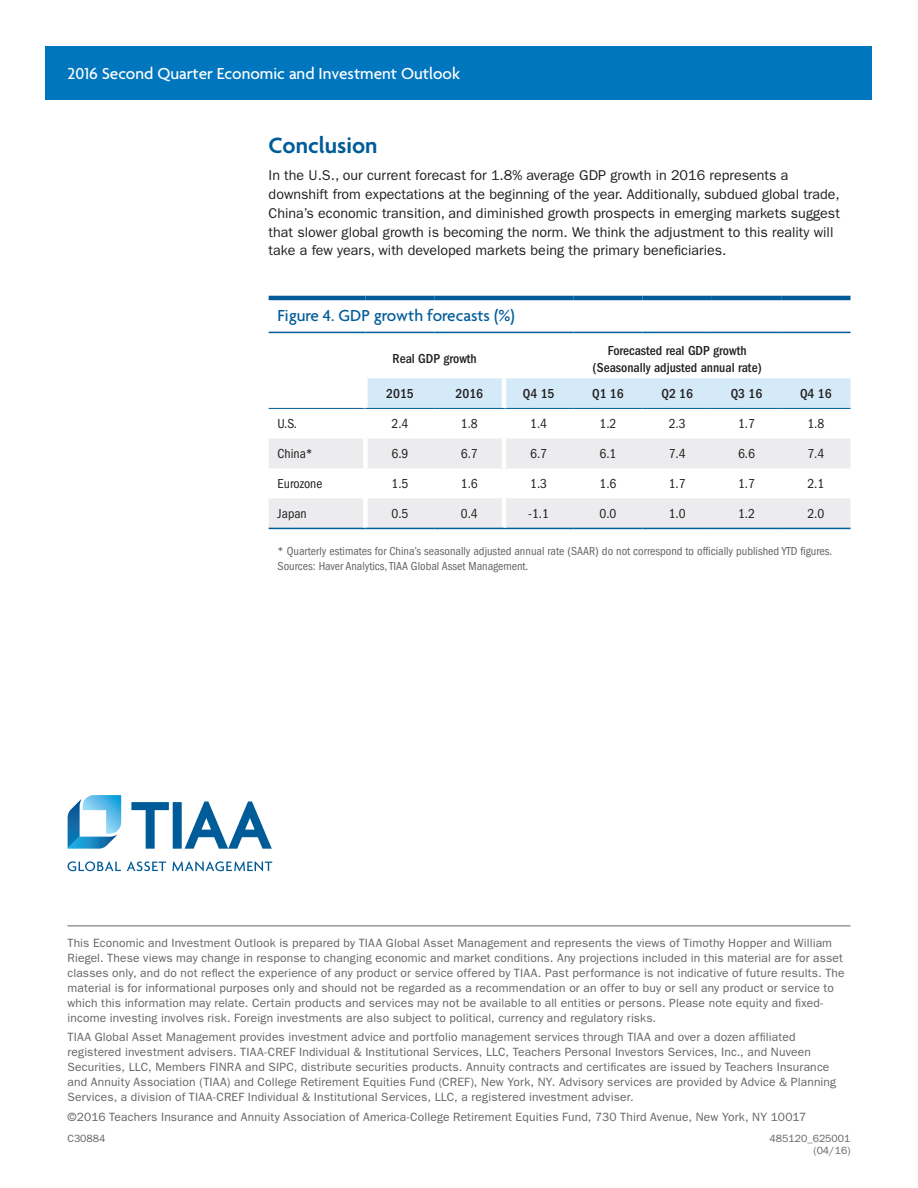
<style>
.page{position:relative;width:918px;height:1188px;background:#fff}
.page>*{position:absolute;margin:0;border:0;box-sizing:border-box;transform-origin:0 0}
._1D_Title_6pts_after{font:600 24px "Agenda";color:#005c98}
.t1{font:500 17.25px "Agenda";color:#fff}
._12A_Table_Header_Po{font:500 17.25px "Agenda";color:#005c98}
._5A_Body_Text_Space{font:14.25px/18.8px "ITC Franklin Gothic Std";color:#231f20}
._7B_Table_Subhead_8{font:500 condensed 13.5px/16.5px "ITC Franklin Gothic Std";color:#231f20;text-align:center}
._7C_Table_Body__FCon{font:condensed 13.5px "ITC Franklin Gothic Std";color:#231f20}
._7B_Table_Subhead_8-2{font:condensed 13.5px "ITC Franklin Gothic Std";color:#231f20}
.t2{font:12px/15px "ITC Franklin Gothic Std";letter-spacing:.015em;color:#636366}
._12E_Table_Footnote{font:condensed 12px/15px "ITC Franklin Gothic Std";color:#636366}
.t3{font:10.5px/12px "ITC Franklin Gothic Std";color:#636366;text-align:right}
</style>
<div class="page">
<hr style="left:68px;top:926px;width:782px;height:1px;background:#636366">
<svg style="left:67px;top:795px;width:205px;height:76px"></svg>
<div style="left:46px;top:46px;width:826px;height:54px;background:#0076be"></div>
<svg style="left:368px;top:378px;width:482px;height:30px;background:#d4e9f7"></svg>
<svg style="left:269px;top:438px;width:581px;height:90px;fill:#ececee"></svg>
<hr style="left:269px;top:408px;width:96px;height:1px;background:#005c98">
<hr style="left:504px;top:408px;width:69px;height:1px;background:#005c98">
<hr style="left:643px;top:408px;width:69px;height:1px;background:#005c98">
<hr style="left:712px;top:408px;width:69px;height:1px;background:#005c98">
<hr style="left:781px;top:408px;width:69px;height:1px;background:#005c98">
<hr style="left:269px;top:528px;width:96px;height:1px;background:#005c98">
<hr style="left:504px;top:528px;width:69px;height:1px;background:#005c98">
<hr style="left:643px;top:528px;width:69px;height:1px;background:#005c98">
<hr style="left:712px;top:528px;width:69px;height:1px;background:#005c98">
<hr style="left:781px;top:528px;width:69px;height:1px;background:#005c98">
<hr style="left:269px;top:296px;width:96px;height:4px;background:#005c98">
<hr style="left:365px;top:296px;width:70px;height:4px;background:#005c98">
<hr style="left:435px;top:296px;width:69px;height:4px;background:#005c98">
<hr style="left:504px;top:296px;width:69px;height:4px;background:#005c98">
<hr style="left:573px;top:296px;width:70px;height:4px;background:#005c98">
<hr style="left:643px;top:296px;width:69px;height:4px;background:#005c98">
<hr style="left:712px;top:296px;width:69px;height:4px;background:#005c98">
<hr style="left:781px;top:296px;width:69px;height:4px;background:#005c98">
<hr style="left:502px;top:378px;width:4px;height:30px;background:#fff">
<div style="left:363px;top:498px;width:5px;height:30px;background:#fff"></div>
<hr style="left:502px;top:498px;width:4px;height:30px;background:#fff">
<hr style="left:365px;top:408px;width:70px;height:1px;background:#005c98">
<hr style="left:435px;top:408px;width:69px;height:1px;background:#005c98">
<hr style="left:365px;top:528px;width:70px;height:1px;background:#005c98">
<hr style="left:435px;top:528px;width:69px;height:1px;background:#005c98">
<hr style="left:573px;top:408px;width:70px;height:1px;background:#005c98">
<hr style="left:573px;top:528px;width:70px;height:1px;background:#005c98">
<div style="left:363px;top:438px;width:5px;height:30px;background:#fff"></div>
<hr style="left:502px;top:438px;width:4px;height:30px;background:#fff">
<div style="left:363px;top:468px;width:5px;height:30px;background:#fff"></div>
<hr style="left:502px;top:468px;width:4px;height:30px;background:#fff">
<hr style="left:504px;top:332px;width:69px;height:1px;background:#005c98">
<hr style="left:573px;top:332px;width:70px;height:1px;background:#005c98">
<hr style="left:643px;top:332px;width:69px;height:1px;background:#005c98">
<hr style="left:712px;top:332px;width:69px;height:1px;background:#005c98">
<hr style="left:781px;top:332px;width:69px;height:1px;background:#005c98">
<hr style="left:269px;top:332px;width:96px;height:1px;background:#005c98">
<hr style="left:365px;top:332px;width:70px;height:1px;background:#005c98">
<hr style="left:435px;top:332px;width:69px;height:1px;background:#005c98">
<h2 class="t1" style="left:68px;top:64px;width:394px">2016 Second Quarter Economic and Investment Outlook</h2>
<p class="_1D_Title_6pts_after" style="left:269px;top:132px;width:110px">Conclusion</p>
<p class="_5A_Body_Text_Space" style="left:269px;top:166px;width:573px">In the U.S., our current forecast for 1.8% average GDP growth in 2016 represents a downshift from expectations at the beginning of the year. Additionally, subdued global trade, China’s economic transition, and diminished growth prospects in emerging markets suggest that slower global growth is becoming the norm. We think the adjustment to this reality will take a few years, with developed markets being the primary beneficiaries.</p>
<p class="_12A_Table_Header_Po" style="left:278px;top:306px;width:238px">Figure 4. GDP growth forecasts (%)</p>
<p class="_7B_Table_Subhead_8" style="left:393px;top:351px;width:86px">Real GDP growth</p>
<p class="_7B_Table_Subhead_8" style="left:592px;top:343px;width:171px">Forecasted real GDP growth (Seasonally adjusted annual rate)</p>
<p class="_7B_Table_Subhead_8" style="left:386px;top:385px;width:29px">2015</p>
<p class="_7B_Table_Subhead_8" style="left:456px;top:385px;width:29px">2016</p>
<p class="_7B_Table_Subhead_8" style="left:523px;top:385px;width:33px">Q4 15</p>
<p class="_7B_Table_Subhead_8" style="left:592px;top:385px;width:33px">Q1 16</p>
<p class="_7B_Table_Subhead_8" style="left:661px;top:385px;width:33px">Q2 16</p>
<p class="_7B_Table_Subhead_8" style="left:731px;top:385px;width:33px">Q3 16</p>
<p class="_7B_Table_Subhead_8" style="left:800px;top:385px;width:33px">Q4 16</p>
<p class="_7C_Table_Body__FCon" style="left:278px;top:416px;width:21px">U.S.</p>
<p class="_7C_Table_Body__FCon" style="left:392px;top:416px;width:19px">2.4</p>
<p class="_7C_Table_Body__FCon" style="left:461px;top:416px;width:19px">1.8</p>
<p class="_7C_Table_Body__FCon" style="left:530px;top:416px;width:19px">1.4</p>
<p class="_7C_Table_Body__FCon" style="left:599px;top:416px;width:19px">1.2</p>
<p class="_7C_Table_Body__FCon" style="left:669px;top:416px;width:19px">2.3</p>
<p class="_7C_Table_Body__FCon" style="left:738px;top:416px;width:19px">1.7</p>
<p class="_7C_Table_Body__FCon" style="left:807px;top:416px;width:19px">1.8</p>
<p class="_7C_Table_Body__FCon" style="left:278px;top:446px;width:37px">China*</p>
<p class="_7C_Table_Body__FCon" style="left:392px;top:446px;width:19px">6.9</p>
<p class="_7C_Table_Body__FCon" style="left:461px;top:446px;width:19px">6.7</p>
<p class="_7B_Table_Subhead_8-2" style="left:530px;top:446px;width:19px">6.7</p>
<p class="_7C_Table_Body__FCon" style="left:599px;top:446px;width:19px">6.1</p>
<p class="_7C_Table_Body__FCon" style="left:669px;top:446px;width:19px">7.4</p>
<p class="_7C_Table_Body__FCon" style="left:738px;top:446px;width:19px">6.6</p>
<p class="_7C_Table_Body__FCon" style="left:807px;top:446px;width:19px">7.4</p>
<p class="_7C_Table_Body__FCon" style="left:278px;top:476px;width:46px">Eurozone</p>
<p class="_7C_Table_Body__FCon" style="left:392px;top:476px;width:19px">1.5</p>
<p class="_7C_Table_Body__FCon" style="left:461px;top:476px;width:19px">1.6</p>
<p class="_7B_Table_Subhead_8-2" style="left:530px;top:476px;width:19px">1.3</p>
<p class="_7C_Table_Body__FCon" style="left:599px;top:476px;width:19px">1.6</p>
<p class="_7C_Table_Body__FCon" style="left:669px;top:476px;width:19px">1.7</p>
<p class="_7C_Table_Body__FCon" style="left:738px;top:476px;width:19px">1.7</p>
<p class="_7C_Table_Body__FCon" style="left:807px;top:476px;width:19px">2.1</p>
<p class="_7B_Table_Subhead_8-2" style="left:278px;top:506px;width:31px">Japan</p>
<p class="_7C_Table_Body__FCon" style="left:392px;top:506px;width:19px">0.5</p>
<p class="_7C_Table_Body__FCon" style="left:461px;top:506px;width:19px">0.4</p>
<p class="_7B_Table_Subhead_8-2" style="left:528px;top:506px;width:22px">-1.1</p>
<p class="_7C_Table_Body__FCon" style="left:599px;top:506px;width:19px">0.0</p>
<p class="_7C_Table_Body__FCon" style="left:669px;top:506px;width:19px">1.0</p>
<p class="_7C_Table_Body__FCon" style="left:738px;top:506px;width:19px">1.2</p>
<p class="_7C_Table_Body__FCon" style="left:807px;top:506px;width:19px">2.0</p>
<p class="_12E_Table_Footnote" style="left:278px;top:543px;width:556px">* Quarterly estimates for China’s seasonally adjusted annual rate (SAAR) do not correspond to officially published YTD figures.<br>Sources: Haver Analytics, TIAA Global Asset Management.</p>
<p class="t2" style="left:68px;top:935px;width:779px">This Economic and Investment Outlook is prepared by TIAA Global Asset Management and represents the views of Timothy Hopper and William Riegel. These views may change in response to changing economic and market conditions. Any projections included in this material are for asset classes only, and do not reflect the experience of any product or service offered by TIAA. Past performance is not indicative of future results. The material is for informational purposes only and should not be regarded as a recommendation or an offer to buy or sell any product or service to which this information may relate. Certain products and services may not be available to all entities or persons. Please note equity and fixed&shy;income investing involves risk. Foreign investments are also subject to political, currency and regulatory risks.</p>
<p class="t2" style="left:68px;top:1030px;width:770px">TIAA Global Asset Management provides investment advice and portfolio management services through TIAA and over a dozen affiliated registered investment advisers. TIAA-CREF Individual &amp; Institutional Services, LLC, Teachers Personal Investors Services, Inc., and Nuveen Securities, LLC, Members FINRA and SIPC, distribute securities products. Annuity contracts and certificates are issued by Teachers Insurance and Annuity Association (TIAA) and College Retirement Equities Fund (CREF), New York, NY. Advisory services are provided by Advice &amp; Planning Services, a division of TIAA-CREF Individual &amp; Institutional Services, LLC, a registered investment adviser.</p>
<p class="t2" style="left:68px;top:1109px;width:740px">©2016 Teachers Insurance and Annuity Association of America-College Retirement Equities Fund, 730 Third Avenue, New York, NY 10017</p>
<p class="t3" style="left:68px;top:1133px;width:40px">C30884</p>
<p class="t3" style="left:770px;top:1133px;width:82px">485120_625001 (04/16)</p>
</div>
